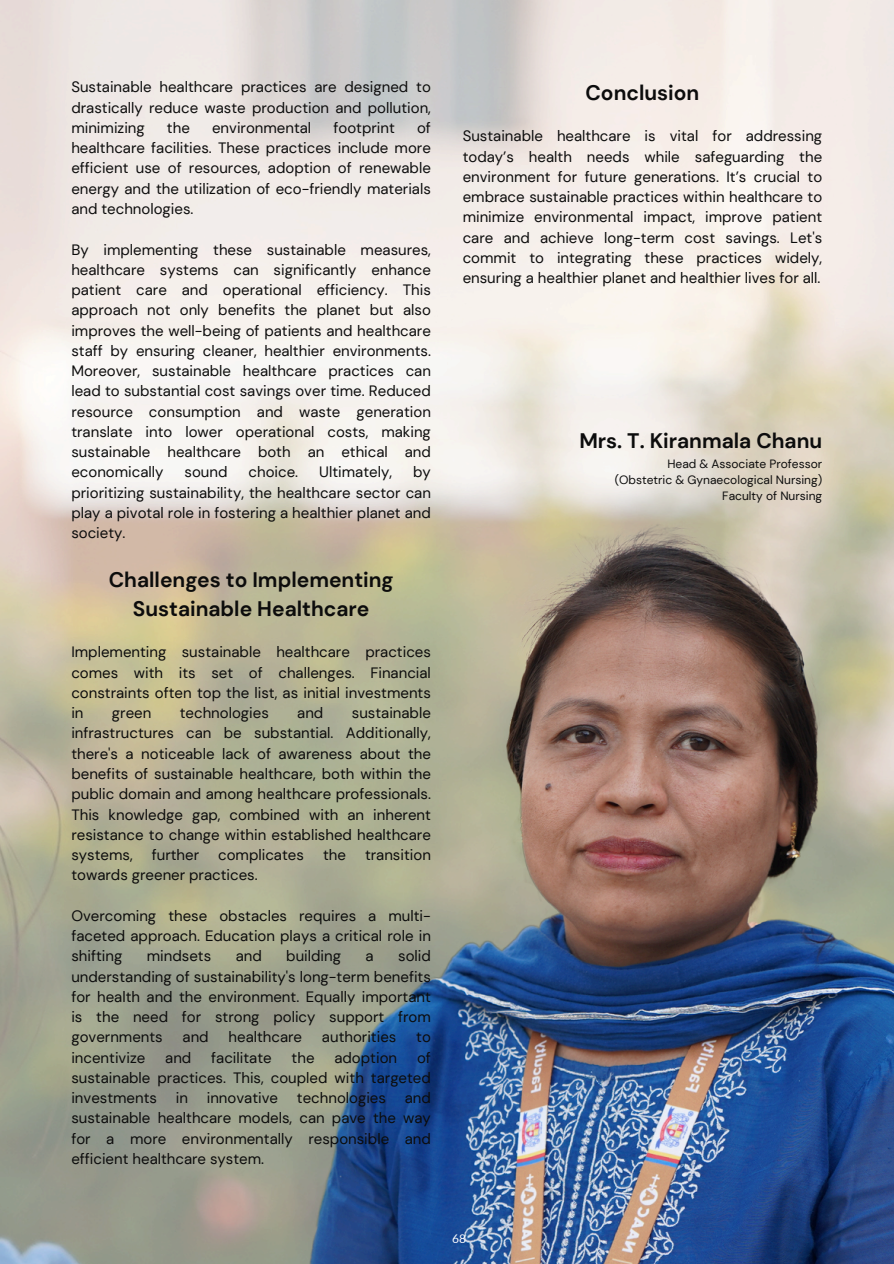
<style>
.page{position:relative;width:894px;height:1264px;background:#fff}
.page>*{position:absolute;margin:0;border:0;box-sizing:border-box;transform-origin:0 0}
.t1{font:700 21px/29.2px "DM Sans";color:#0c0c0c;text-align:center}
.t2{font:15px/20.2px "DM Sans";color:#0c0c0c;text-align:justify}
.t3{font:12px "DM Sans";color:#0c0c0c}
.t4{font:12px "Lato";color:#fff}
</style>
<div class="page">
<img style="left:89px;top:492px;width:804px;height:771px">
<h1 class="t2" style="left:71px;top:77px;width:361px">Sustainable healthcare practices are designed to drastically reduce waste production and pollution, minimizing</h1>
<h1 class="t2" style="left:71px;top:118px;width:361px;text-indent:345px">of healthcare facilities. These practices include more efficient use of resources, adoption of renewable energy and the utilization of eco-friendly materials and technologies.</h1>
<h2 class="t2" style="left:71px;top:239px;width:361px">By implementing these sustainable measures, healthcare systems can significantly enhance patient care and operational efficiency. This approach not only benefits the planet but also improves the well-being of patients and healthcare staff by ensuring cleaner, healthier environments.<br>Moreover, sustainable healthcare practices can lead to substantial cost savings over time. Reduced resource consumption and waste generation translate into lower operational costs, making sustainable healthcare both an ethical and economically</h2>
<h1 class="t2" style="left:167px;top:118px;width:24px">the</h1>
<h1 class="t2" style="left:212px;top:118px;width:101px">environmental</h1>
<h1 class="t2" style="left:333px;top:118px;width:63px">footprint</h1>
<h2 class="t2" style="left:71px;top:462px;width:361px;text-indent:341px">by prioritizing sustainability, the healthcare sector can play a pivotal role in fostering a healthier planet and society.</h2>
<h2 class="t1" style="left:109px;top:564px;width:286px">Challenges to Implementing<br>Sustainable Healthcare</h2>
<h1 class="t2" style="left:71px;top:642px;width:361px">Implementing sustainable healthcare practices comes with its set of challenges. Financial constraints often top the list, as initial investments in</h1>
<h2 class="t2" style="left:184px;top:462px;width:44px">sound</h2>
<h2 class="t2" style="left:248px;top:462px;width:51px">choice.</h2>
<h2 class="t2" style="left:319px;top:462px;width:74px">Ultimately,</h2>
<h1 class="t2" style="left:71px;top:703px;width:361px;text-indent:280px">sustainable infrastructures can be substantial. Additionally, there's a noticeable lack of awareness about the benefits of sustainable healthcare, both within the public domain and among healthcare professionals.<br>This knowledge gap, combined with an inherent resistance to change within established healthcare systems,</h1>
<h1 class="t2" style="left:112px;top:703px;width:41px">green</h1>
<h1 class="t2" style="left:180px;top:703px;width:91px">technologies</h1>
<h1 class="t2" style="left:297px;top:703px;width:28px">and</h1>
<h1 class="t2" style="left:152px;top:844px;width:49px">further</h1>
<h1 class="t2" style="left:218px;top:844px;width:87px">complicates</h1>
<h1 class="t2" style="left:323px;top:844px;width:24px">the</h1>
<h1 class="t2" style="left:365px;top:844px;width:67px">transition</h1>
<h1 class="t2" style="left:71px;top:865px;width:188px">towards greener practices.</h1>
<h2 class="t2" style="left:71px;top:905px;width:361px">Overcoming these obstacles requires a multi&shy;faceted approach. Education plays a critical role in shifting</h2>
<h2 class="t2" style="left:71px;top:946px;width:361px;text-indent:327px">solid understanding of sustainability's long-term benefits for health and the environment. Equally important is the need for strong policy support from governments</h2>
<h2 class="t2" style="left:147px;top:946px;width:66px">mindsets</h2>
<h2 class="t2" style="left:235px;top:946px;width:28px">and</h2>
<h2 class="t2" style="left:286px;top:946px;width:56px">building</h2>
<h2 class="t2" style="left:365px;top:946px;width:10px">a</h2>
<h2 class="t2" style="left:182px;top:1027px;width:28px">and</h2>
<h2 class="t2" style="left:228px;top:1027px;width:75px">healthcare</h2>
<h2 class="t2" style="left:322px;top:1027px;width:76px">authorities</h2>
<h2 class="t2" style="left:416px;top:1027px;width:16px">to</h2>
<h2 class="t2" style="left:71px;top:1047px;width:361px;text-indent:345px">of sustainable practices. This, coupled with targeted investments</h2>
<h2 class="t2" style="left:71px;top:1047px;width:75px">incentivize</h2>
<h2 class="t2" style="left:165px;top:1047px;width:28px">and</h2>
<h2 class="t2" style="left:211px;top:1047px;width:62px">facilitate</h2>
<h2 class="t2" style="left:291px;top:1047px;width:24px">the</h2>
<h2 class="t2" style="left:334px;top:1047px;width:64px">adoption</h2>
<h2 class="t2" style="left:71px;top:1087px;width:361px;text-indent:333px">and sustainable healthcare models, can pave the way for a more environmentally responsible and efficient healthcare system.</h2>
<h2 class="t2" style="left:176px;top:1087px;width:14px">in</h2>
<h2 class="t2" style="left:207px;top:1087px;width:73px">innovative</h2>
<h2 class="t2" style="left:297px;top:1087px;width:91px">technologies</h2>
<h2 class="t1" style="left:585px;top:78px;width:115px">Conclusion</h2>
<h2 class="t2" style="left:462px;top:126px;width:361px">Sustainable healthcare is vital for addressing today’s health needs while safeguarding the environment for future generations. It’s crucial to embrace sustainable practices within healthcare to minimize environmental impact, improve patient care and achieve long-term cost savings. Let's commit to integrating these practices widely, ensuring a healthier planet and healthier lives for all.</h2>
<p class="t1" style="left:579px;top:426px;width:244px">Mrs. T. Kiranmala Chanu</p>
<p class="t3" style="left:667px;top:455px;width:156px">Head &amp; Associate Professor</p>
<p class="t3" style="left:614px;top:471px;width:209px">(Obstetric &amp; Gynaecological Nursing)</p>
<p class="t3" style="left:722px;top:487px;width:101px">Faculty of Nursing</p>
<p class="t4" style="left:452px;top:1230px;width:15px">68</p>
</div>
